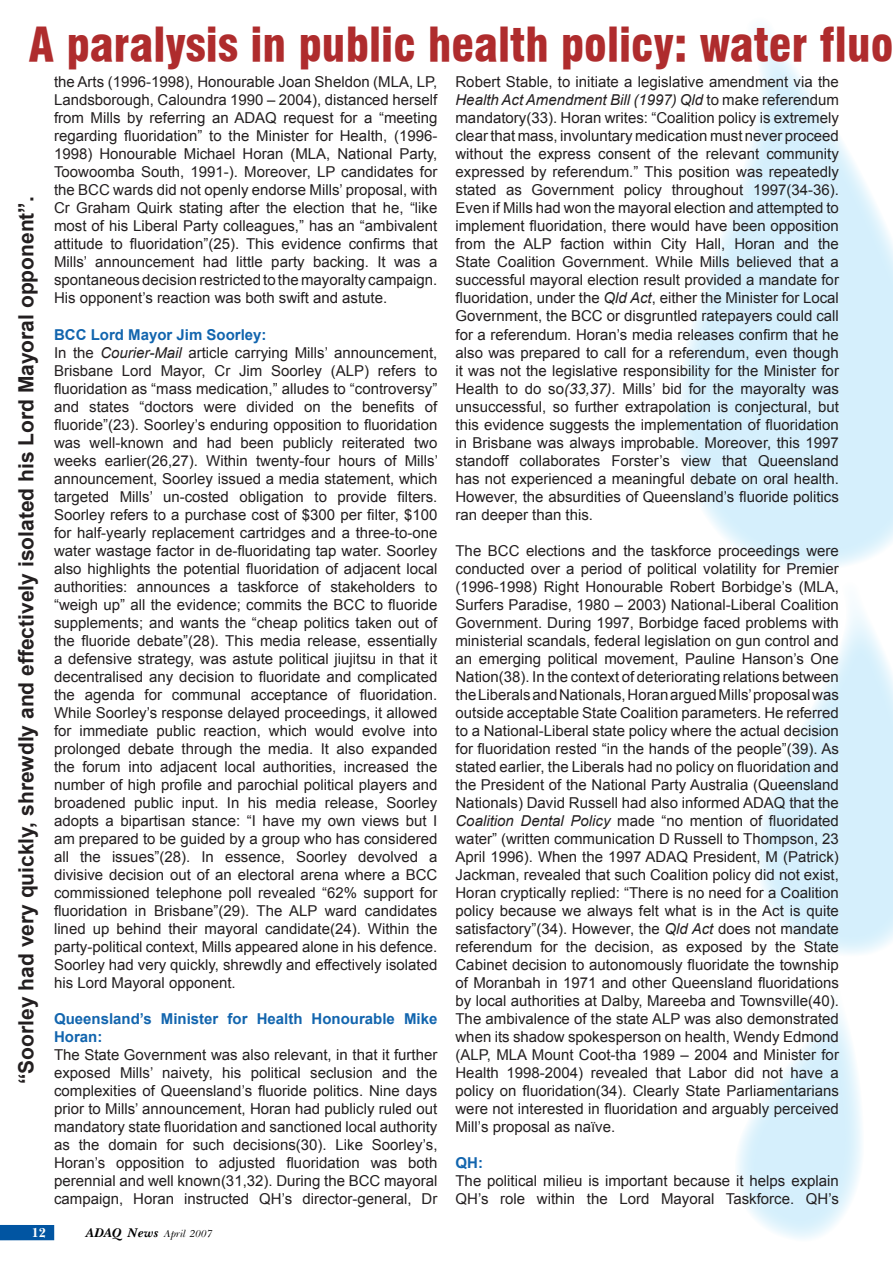
<style>
.page{position:relative;width:893px;height:1263px;background:#fff}
.page>*{position:absolute;margin:0;border:0;box-sizing:border-box;transform-origin:0 0}
.t1{font:45px "Halvett Black Cond";color:#af2c2d}
.t2{font:700 21px "Arial";color:#231f20}
.t3{font:15px/18px "Arial";color:#231f20;text-align:justify}
.t4{font:700 15px/18px "Arial";color:#1265ae}
.t5{font:700 13.5px "Basset";color:#fff}
.t6{font:italic 10.5px "Basset";color:#000}
.s1{font-weight:700;color:#1265ae}
.s2{font-style:italic}
.s3{font-weight:700;font-size:13.5px}
</style>
<div class="page">
<div style="left:0;top:1225px;width:54px;height:15px;background:#0155a2"></div>
<svg style="left:678px;top:26px;width:215px;height:543px;fill:#d5effc"></svg>
<svg style="left:757px;top:607px;width:136px;height:347px;fill:#d5effc"></svg>
<svg style="left:737px;top:1008px;width:125px;height:231px"></svg>
<h1 class="t1" style="left:29px;top:17px;width:866px">A paralysis in public health policy: water fluo</h1>
<h2 class="t2" style="left:12px;top:1084px;width:889px;rotate:-90deg">“Soorley had very quickly, shrewdly and effectively isolated his Lord Mayoral opponent”.</h2>
<p class="t3" style="left:54px;top:73px;width:385px">the Arts (1996-1998), Honourable Joan Sheldon (MLA, LP, Landsborough, Caloundra 1990 – 2004), distanced herself from Mills by referring an ADAQ request for a “meeting regarding fluoridation” to the Minister for Health, (1996- 1998) Honourable Michael Horan (MLA, National Party, Toowoomba South, 1991-). Moreover, LP candidates for the BCC wards did not openly endorse Mills’ proposal, with Cr Graham Quirk stating after the election that he, “like most of his Liberal Party colleagues,” has an “ambivalent attitude to fluoridation”(25). This evidence confirms that Mills’ announcement had little party backing. It was a spontaneous decision restricted to the mayoralty campaign.<br>His opponent’s reaction was both swift and astute.</p>
<p class="t3" style="left:54px;top:325px;width:385px;text-align:left"><span class="s1">BCC Lord Mayor Jim Soorley:<br></span>In the <span class="s2">Courier-Mail</span> article carrying Mills’ announcement, Brisbane Lord Mayor, Cr Jim Soorley (ALP) refers to fluoridation as “mass medication,” alludes to “controversy” and states “doctors were divided on the benefits of fluoride”(23). Soorley’s enduring opposition to fluoridation was well-known and had been publicly reiterated two weeks earlier(26,27). Within twenty-four hours of Mills’ announcement, Soorley issued a media statement, which targeted Mills’ un-costed obligation to provide filters.<br>Soorley refers to a purchase cost of $300 per filter, $100 for half-yearly replacement cartridges and a three-to-one water wastage factor in de-fluoridating tap water. Soorley also highlights the potential fluoridation of adjacent local authorities: announces a taskforce of stakeholders to “weigh up” all the evidence; commits the BCC to fluoride supplements; and wants the “cheap politics taken out of the fluoride debate”(28). This media release, essentially a defensive strategy, was astute political jiujitsu in that it decentralised any decision to fluoridate and complicated the agenda for communal acceptance of fluoridation.<br>While Soorley’s response delayed proceedings, it allowed for immediate public reaction, which would evolve into prolonged debate through the media. It also expanded the forum into adjacent local authorities, increased the number of high profile and parochial political players and broadened public input. In his media release, Soorley adopts a bipartisan stance: “I have my own views but I am prepared to be guided by a group who has considered all the issues”(28). In essence, Soorley devolved a divisive decision out of an electoral arena where a BCC commissioned telephone poll revealed “62% support for fluoridation in Brisbane”(29). The ALP ward candidates lined up behind their mayoral candidate(24). Within the party-political context, Mills appeared alone in his defence.<br>Soorley had very quickly, shrewdly and effectively isolated his Lord Mayoral opponent.</p>
<p class="t4" style="left:54px;top:1010px;width:385px">Queensland’s Minister for Health Honourable Mike<br>Horan:</p>
<p class="t3" style="left:54px;top:1045px;width:385px">The State Government was also relevant, in that it further exposed Mills’ naivety, his political seclusion and the complexities of Queensland’s fluoride politics. Nine days prior to Mills’ announcement, Horan had publicly ruled out mandatory state fluoridation and sanctioned local authority as the domain for such decisions(30). Like Soorley’s, Horan’s opposition to adjusted fluoridation was both perennial and well known(31,32). During the BCC mayoral campaign, Horan instructed QH’s director-general, Dr</p>
<p class="t5" style="left:32px;top:1225px;width:8px">12</p>
<p class="t6" style="left:86px;top:1228px;width:129px"><span class="s3">ADAQ News</span> April 2007</p>
<p class="t3" style="left:455px;top:73px;width:385px">Robert Stable, to initiate a legislative amendment via the <span class="s2">Health Act Amendment Bill (1997) Qld</span> to make referendum mandatory(33). Horan writes: “Coalition policy is extremely clear that mass, involuntary medication must never proceed without the express consent of the relevant community expressed by referendum.” This position was repeatedly stated as Government policy throughout 1997(34-36).<br>Even if Mills had won the mayoral election and attempted to implement fluoridation, there would have been opposition from the ALP faction within City Hall, Horan and the State Coalition Government. While Mills believed that a successful mayoral election result provided a mandate for fluoridation, under the <span class="s2">Qld Act</span>, either the Minister for Local Government, the BCC or disgruntled ratepayers could call for a referendum. Horan’s media releases confirm that he also was prepared to call for a referendum, even though it was not the legislative responsibility for the Minister for Health to do so<span class="s2">(33,37)</span>. Mills’ bid for the mayoralty was unsuccessful, so further extrapolation is conjectural, but this evidence suggests the implementation of fluoridation in Brisbane was always improbable. Moreover, this 1997 standoff collaborates Forster’s view that Queensland has not experienced a meaningful debate on oral health.<br>However, the absurdities of Queensland’s fluoride politics ran deeper than this.</p>
<p class="t3" style="left:455px;top:541px;width:385px">The BCC elections and the taskforce proceedings were conducted over a period of political volatility for Premier (1996-1998) Right Honourable Robert Borbidge’s (MLA, Surfers Paradise, 1980 – 2003) National-Liberal Coalition Government. During 1997, Borbidge faced problems with ministerial scandals, federal legislation on gun control and an emerging political movement, Pauline Hanson’s One Nation(38). In the context of deteriorating relations between the Liberals and Nationals, Horan argued Mills’ proposal was outside acceptable State Coalition parameters. He referred to a National-Liberal state policy where the actual decision for fluoridation rested “in the hands of the people”(39). As stated earlier, the Liberals had no policy on fluoridation and the President of the National Party Australia (Queensland Nationals) David Russell had also informed ADAQ that the <span class="s2">Coalition Dental Policy</span> made “no mention of fluoridated water” (written communication D Russell to Thompson, 23<br>April 1996). When the 1997 ADAQ President, M (Patrick)<br>Jackman, revealed that such Coalition policy did not exist, Horan cryptically replied: “There is no need for a Coalition policy because we always felt what is in the Act is quite satisfactory”(34). However, the <span class="s2">Qld Act</span> does not mandate referendum for the decision, as exposed by the State Cabinet decision to autonomously fluoridate the township of Moranbah in 1971 and other Queensland fluoridations by local authorities at Dalby, Mareeba and Townsville(40).<br>The ambivalence of the state ALP was also demonstrated when its shadow spokesperson on health, Wendy Edmond (ALP, MLA Mount Coot-tha 1989 – 2004 and Minister for Health 1998-2004) revealed that Labor did not have a policy on fluoridation(34). Clearly State Parliamentarians were not interested in fluoridation and arguably perceived Mill’s proposal as naïve.</p>
<p class="t4" style="left:455px;top:1154px;width:29px">QH:</p>
<p class="t3" style="left:455px;top:1171px;width:385px">The political milieu is important because it helps explain<br>QH’s role within the Lord Mayoral Taskforce. QH’s</p>
</div>
